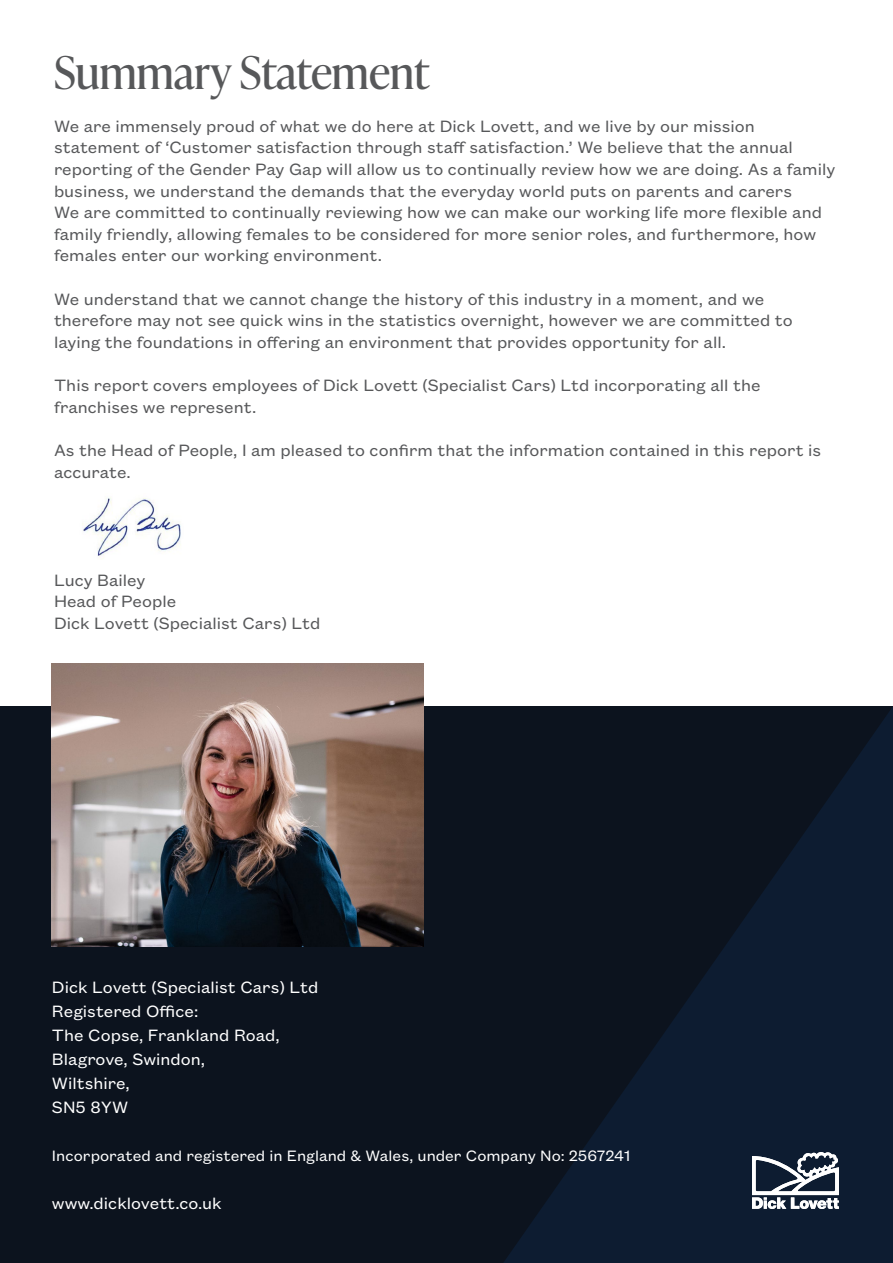
<style>
.page{position:relative;width:893px;height:1263px;background:#fff}
.page>*{position:absolute;margin:0;border:0;box-sizing:border-box;transform-origin:0 0}
.t1{font:45px "Ivy Presto Headline";color:#57585a}
.t2{font:18px/21.6px "Founders Grotesk Text";color:#57585a}
.t3{font:18px/24px "Founders Grotesk Text";color:#fff}
.t4{font:16.5px "Founders Grotesk Text";color:#fff}
</style>
<div class="page">
<div style="left:0;top:706px;width:893px;height:557px;background:#0c131e"></div>
<svg style="left:504px;top:707px;width:389px;height:556px"></svg>
<img style="left:82px;top:497px;width:99px;height:62px">
<img style="left:52px;top:663px;width:371px;height:283px">
<svg style="left:752px;top:1152px;width:87px;height:57px;background:#707985"></svg>
<p class="t1" style="left:54px;top:40px;width:377px">Summary Statement</p>
<p class="t2" style="left:54px;top:114px;width:783px">We are immensely proud of what we do here at Dick Lovett, and we live by our mission statement of ‘Customer satisfaction through staff satisfaction.’ We believe that the annual reporting of the Gender Pay Gap will allow us to continually review how we are doing. As a family business, we understand the demands that the everyday world puts on parents and carers<br>We are committed to continually reviewing how we can make our working life more flexible and family friendly, allowing females to be considered for more senior roles, and furthermore, how females enter our working environment.</p>
<p class="t2" style="left:54px;top:287px;width:740px">We understand that we cannot change the history of this industry in a moment, and we therefore may not see quick wins in the statistics overnight, however we are committed to laying the foundations in offering an environment that provides opportunity for all.</p>
<p class="t2" style="left:54px;top:373px;width:708px">This report covers employees of Dick Lovett (Specialist Cars) Ltd incorporating all the franchises we represent.</p>
<p class="t2" style="left:54px;top:438px;width:769px">As the Head of People, I am pleased to confirm that the information contained in this report is accurate.</p>
<p class="t2" style="left:54px;top:568px;width:93px">Lucy Bailey</p>
<p class="t2" style="left:54px;top:589px;width:124px">Head of People</p>
<p class="t2" style="left:54px;top:611px;width:268px">Dick Lovett (Specialist Cars) Ltd</p>
<p class="t3" style="left:52px;top:974px;width:268px">Dick Lovett (Specialist Cars) Ltd</p>
<p class="t3" style="left:52px;top:998px;width:229px">Registered Office:<br>The Copse, Frankland Road,<br>Blagrove, Swindon,</p>
<p class="t3" style="left:52px;top:1070px;width:79px">Wiltshire,</p>
<p class="t3" style="left:52px;top:1094px;width:78px">SN5 8YW</p>
<p class="t4" style="left:52px;top:1144px;width:580px">Incorporated and registered in England &amp; Wales, under Company No: 2567241</p>
<p class="t3" style="left:52px;top:1190px;width:171px">www.dicklovett.co.uk</p>
</div>
